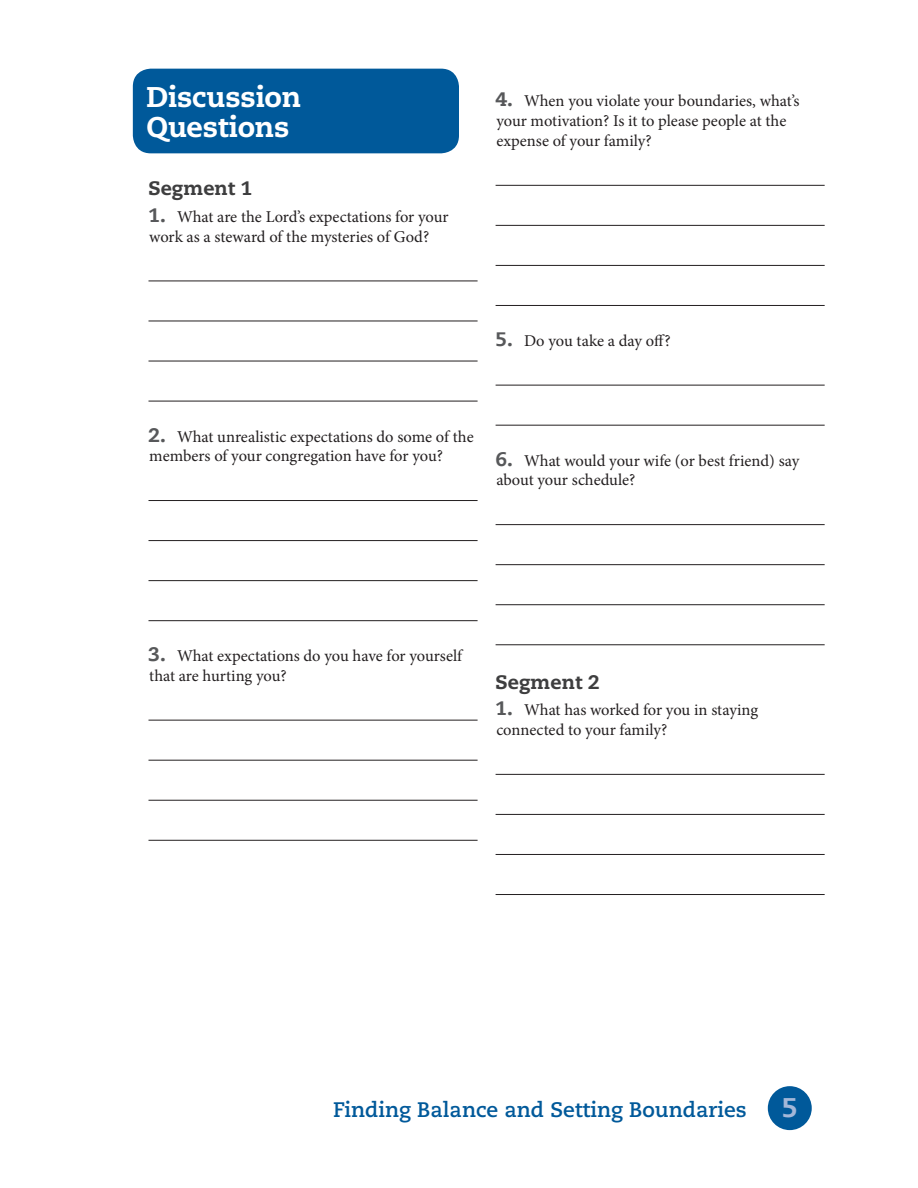
<style>
.page{position:relative;width:918px;height:1188px;background:#fff}
.page>*{position:absolute;margin:0;border:0;box-sizing:border-box;transform-origin:0 0}
.t1{font:800 28.5px/30px "Caecilia LT Std";letter-spacing:-.01em;color:#fff}
.Subhead_Rockwell_blu{font:800 27px "Caecilia LT Std";color:#a3b7d8}
.t2{font:700 21px "Caecilia LT Std";color:#00599a}
.Subhead_Rockwell_gra{font:800 19.5px "Caecilia LT Std";color:#3e3e3f}
.t3{font:16.5px/19.8px "Minion Pro";letter-spacing:-.005em;color:#231f20}
.s1{font-family:"Caecilia LT Std";font-weight:800;font-size:19.5px;color:#57585a}
</style>
<div class="page">
<div style="left:768px;top:1086px;width:44px;height:44px;background:#00599a;border-radius:50%"></div>
<hr style="left:148px;top:281px;width:330px;height:1px;background:#231f20">
<hr style="left:148px;top:321px;width:330px;height:1px;background:#231f20">
<hr style="left:148px;top:361px;width:330px;height:1px;background:#231f20">
<hr style="left:148px;top:401px;width:330px;height:1px;background:#231f20">
<hr style="left:148px;top:500px;width:330px;height:1px;background:#231f20">
<hr style="left:148px;top:540px;width:330px;height:1px;background:#231f20">
<hr style="left:148px;top:580px;width:330px;height:1px;background:#231f20">
<hr style="left:148px;top:620px;width:330px;height:1px;background:#231f20">
<hr style="left:148px;top:720px;width:330px;height:1px;background:#231f20">
<hr style="left:148px;top:760px;width:330px;height:1px;background:#231f20">
<hr style="left:148px;top:800px;width:330px;height:1px;background:#231f20">
<hr style="left:148px;top:840px;width:330px;height:1px;background:#231f20">
<hr style="left:496px;top:185px;width:329px;height:1px;background:#231f20">
<hr style="left:496px;top:225px;width:329px;height:1px;background:#231f20">
<hr style="left:496px;top:265px;width:329px;height:1px;background:#231f20">
<hr style="left:496px;top:305px;width:329px;height:1px;background:#231f20">
<hr style="left:496px;top:385px;width:329px;height:1px;background:#231f20">
<hr style="left:496px;top:425px;width:329px;height:1px;background:#231f20">
<hr style="left:496px;top:524px;width:329px;height:1px;background:#231f20">
<hr style="left:496px;top:564px;width:329px;height:1px;background:#231f20">
<hr style="left:496px;top:604px;width:329px;height:1px;background:#231f20">
<hr style="left:496px;top:644px;width:329px;height:1px;background:#231f20">
<hr style="left:496px;top:774px;width:329px;height:1px;background:#231f20">
<hr style="left:496px;top:814px;width:329px;height:1px;background:#231f20">
<hr style="left:496px;top:854px;width:329px;height:1px;background:#231f20">
<hr style="left:496px;top:894px;width:329px;height:1px;background:#231f20">
<div style="left:133px;top:69px;width:326px;height:84px;background:#00599a;border-radius:18px"></div>
<p class="t1" style="left:146px;top:82px;width:156px">Discussion<br>Questions</p>
<p class="Subhead_Rockwell_gra" style="left:148px;top:176px;width:105px">Segment 1</p>
<p class="t3" style="left:148px;top:207px;width:302px"><span class="s1">1.</span> What are the Lord’s expectations for your work as a steward of the mysteries of God?</p>
<p class="t3" style="left:496px;top:91px;width:306px"><span class="s1">4.</span> When you violate your boundaries, what’s your motivation? Is it to please people at the expense of your family?</p>
<p class="t3" style="left:496px;top:331px;width:177px"><span class="s1">5.</span> Do you take a day off?</p>
<p class="t3" style="left:148px;top:426px;width:327px"><span class="s1">2.</span> What unrealistic expectations do some of the members of your congregation have for you?</p>
<p class="t3" style="left:496px;top:451px;width:305px"><span class="s1">6.</span> What would your wife (or best friend) say about your schedule?</p>
<p class="t3" style="left:148px;top:646px;width:315px"><span class="s1">3.</span> What expectations do you have for yourself that are hurting you?</p>
<p class="Subhead_Rockwell_gra" style="left:496px;top:670px;width:105px">Segment 2</p>
<p class="t3" style="left:496px;top:700px;width:264px"><span class="s1">1.</span> What has worked for you in staying connected to your family?</p>
<p class="t2" style="left:333px;top:1097px;width:415px">Finding Balance and Setting Boundaries</p>
<p class="Subhead_Rockwell_blu" style="left:782px;top:1091px;width:17px">5</p>
</div>
